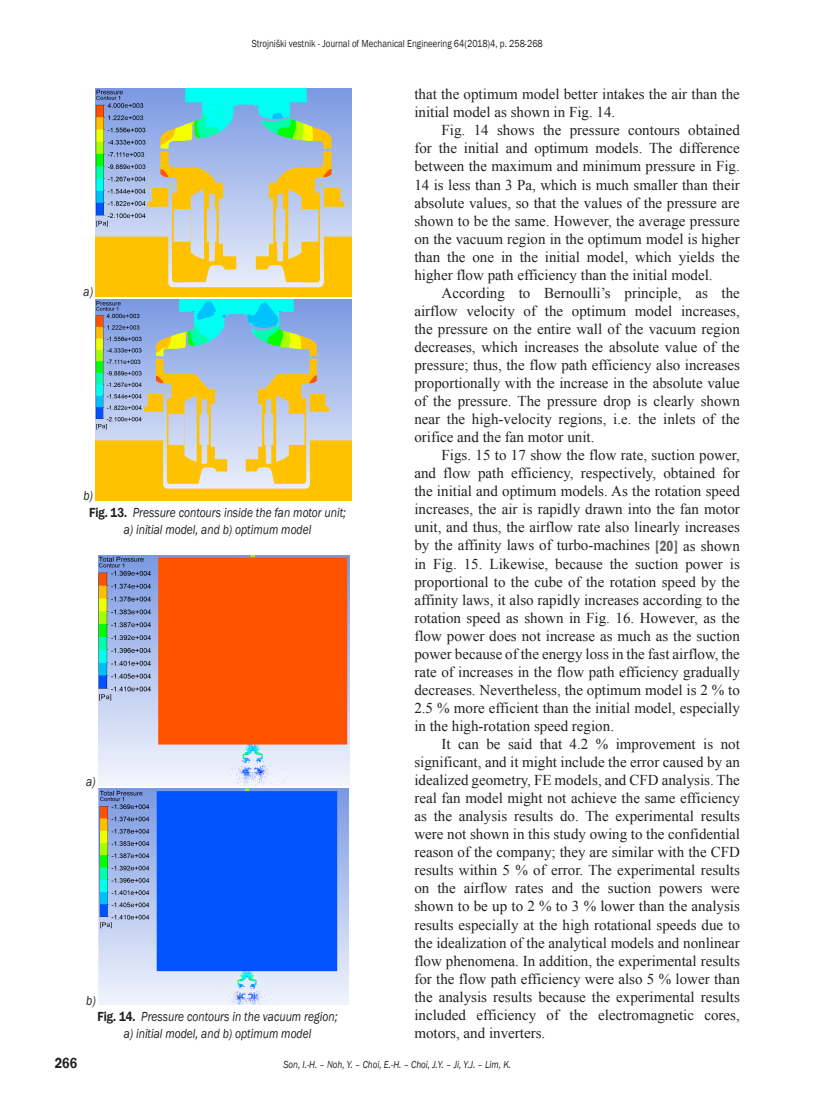
<style>
.page{position:relative;width:816px;height:1114px;background:#fff}
.page>*{position:absolute;margin:0;border:0;box-sizing:border-box;transform-origin:0 0}
.t1{font:15px/18px "Times New Roman";color:#231f20;text-align:justify}
.t2{font:600 15px "Franklin Gothic";color:#231f20;scale:.85 1}
.t3{font:italic 13.5px/16.6px "Franklin Gothic";color:#231f20;text-align:center;scale:.85 1}
.t4{font:10.5px "Franklin Gothic";color:#231f20;scale:.85 1}
.t5{font:italic 10.5px "Franklin Gothic";color:#231f20;scale:.85 1}
.s1{font-weight:600;font-style:normal}
.s2{font-family:"Franklin Gothic";font-weight:600;font-stretch:condensed;color:#636366}
</style>
<div class="page">
<img style="left:96px;top:89px;width:255px;height:207px">
<img style="left:96px;top:299px;width:256px;height:201px">
<img style="left:98px;top:555px;width:251px;height:230px">
<img style="left:99px;top:788px;width:250px;height:216px">
<p class="t4" style="left:252px;top:37px;width:344px">Strojniški vestnik - Journal of Mechanical Engineering 64(2018)4, p. 258-268</p>
<p class="t3" style="left:83px;top:284px;width:13px">a)</p>
<p class="t3" style="left:83px;top:487px;width:13px">b)</p>
<p class="t3" style="left:89px;top:504px;width:304px"><span class="s1">Fig. 13.</span> Pressure contours inside the fan motor unit;</p>
<p class="t3" style="left:124px;top:520px;width:222px">a) initial model, and b) optimum model</p>
<p class="t3" style="left:86px;top:772px;width:13px">a)</p>
<p class="t3" style="left:86px;top:991px;width:13px">b)</p>
<p class="t3" style="left:97px;top:1008px;width:284px"><span class="s1">Fig. 14.</span> Pressure contours in the vacuum region; a) initial model, and b) optimum model</p>
<p class="t1" style="left:414px;top:85px;width:327px">that the optimum model better intakes the air than the initial model as shown in Fig. 14.</p>
<p class="t1" style="left:414px;top:121px;width:327px;text-indent:27px">Fig. 14 shows the pressure contours obtained for the initial and optimum models. The difference between the maximum and minimum pressure in Fig.<br>14 is less than 3 Pa, which is much smaller than their absolute values, so that the values of the pressure are shown to be the same. However, the average pressure on the vacuum region in the optimum model is higher than the one in the initial model, which yields the higher flow path efficiency than the initial model.</p>
<p class="t1" style="left:414px;top:283px;width:327px;text-indent:27px">According to Bernoulli’s principle, as the airflow velocity of the optimum model increases, the pressure on the entire wall of the vacuum region decreases, which increases the absolute value of the pressure; thus, the flow path efficiency also increases proportionally with the increase in the absolute value of the pressure. The pressure drop is clearly shown near the high-velocity regions, i.e. the inlets of the orifice and the fan motor unit.</p>
<p class="t1" style="left:414px;top:445px;width:327px;text-indent:27px">Figs. 15 to 17 show the flow rate, suction power, and flow path efficiency, respectively, obtained for the initial and optimum models. As the rotation speed increases, the air is rapidly drawn into the fan motor unit, and thus, the airflow rate also linearly increases by the affinity laws of turbo-machines <span class="s2">[20]</span> as shown in Fig. 15. Likewise, because the suction power is proportional to the cube of the rotation speed by the affinity laws, it also rapidly increases according to the rotation speed as shown in Fig. 16. However, as the flow power does not increase as much as the suction power because of the energy loss in the fast airflow, the rate of increases in the flow path efficiency gradually decreases. Nevertheless, the optimum model is 2 % to 2.5 % more efficient than the initial model, especially in the high-rotation speed region.</p>
<p class="t1" style="left:414px;top:734px;width:327px;text-indent:27px">It can be said that 4.2 % improvement is not significant, and it might include the error caused by an idealized geometry, FE models, and CFD analysis. The real fan model might not achieve the same efficiency as the analysis results do. The experimental results were not shown in this study owing to the confidential reason of the company; they are similar with the CFD results within 5 % of error. The experimental results on the airflow rates and the suction powers were shown to be up to 2 % to 3 % lower than the analysis results especially at the high rotational speeds due to the idealization of the analytical models and nonlinear flow phenomena. In addition, the experimental results for the flow path efficiency were also 5 % lower than the analysis results because the experimental results included efficiency of the electromagnetic cores, motors, and inverters.</p>
<p class="t2" style="left:55px;top:1052px;width:28px">266</p>
<p class="t5" style="left:283px;top:1057px;width:269px">Son, I.-H. – Noh, Y. – Choi, E.-H. – Choi, J.Y. – Ji, Y.J. – Lim, K.</p>
</div>
